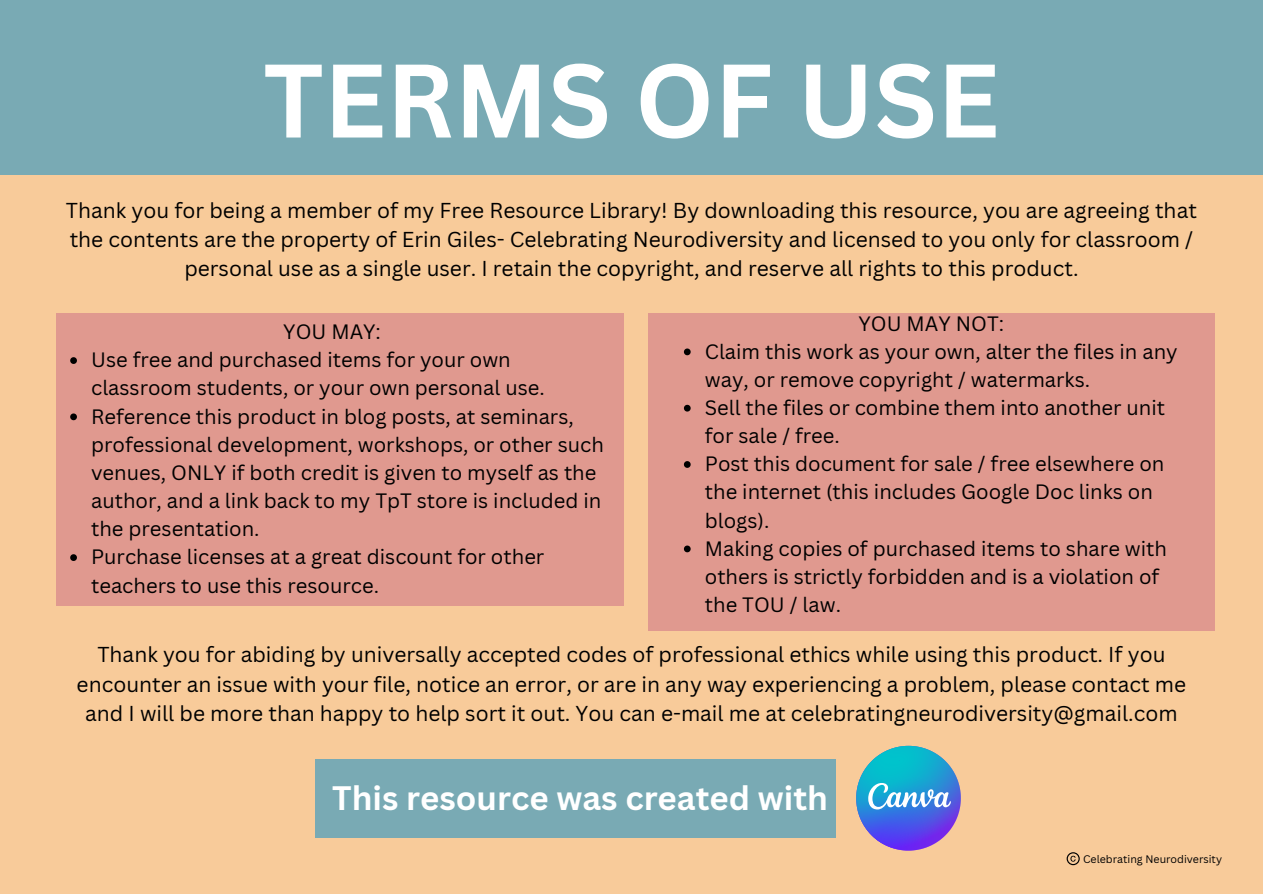
<style>
.page{position:relative;width:1263px;height:894px;background:#fff}
.page>*{position:absolute;margin:0;border:0;box-sizing:border-box;transform-origin:0 0}
.t1{font:700 102px "Canva Sans";color:#fff}
.t2{font:700 33px "Canva Sans";color:#fff}
.t3{font:21px/29.2px "Canva Sans";color:#000;text-align:center}
.t4{font:20.25px/28.2px "Canva Sans";color:#000}
.t5{font:10.65px "Canva Sans";color:#000}
</style>
<div class="page">
<div style="left:0;top:0;width:1263px;height:893px;background:#f8cb9a"></div>
<div style="left:0;top:0;width:1263px;height:174px;background:#79aab4"></div>
<svg style="left:1067px;top:852px;width:13px;height:12px"></svg>
<div style="left:57px;top:313px;width:567px;height:293px;background:#e0998f"></div>
<div style="left:648px;top:313px;width:567px;height:317px;background:#e0998f"></div>
<div style="left:315px;top:758px;width:521px;height:79px;background:#79aab4"></div>
<svg style="left:856px;top:745px;width:105px;height:105px"></svg>
<svg style="left:70px;top:357px;width:7px;height:7px"></svg>
<svg style="left:70px;top:413px;width:7px;height:7px"></svg>
<svg style="left:70px;top:554px;width:7px;height:7px"></svg>
<svg style="left:684px;top:348px;width:7px;height:7px"></svg>
<svg style="left:684px;top:404px;width:7px;height:7px"></svg>
<svg style="left:684px;top:461px;width:7px;height:6px"></svg>
<svg style="left:684px;top:545px;width:7px;height:7px"></svg>
<h4 class="t1" style="left:263px;top:28px;width:738px">TERMS OF USE</h4>
<h3 class="t3" style="left:66px;top:195px;width:1132px">Thank you for being a member of my Free Resource Library! By downloading this resource, you are agreeing that the contents are the property of Erin Giles- Celebrating Neurodiversity and licensed to you only for classroom / personal use as a single user. I retain the copyright, and reserve all rights to this product.</h3>
<p class="t4" style="left:858px;top:308px;width:147px">YOU MAY NOT:</p>
<p class="t4" style="left:705px;top:336px;width:474px">Claim this work as your own, alter the files in any way, or remove copyright / watermarks.</p>
<p class="t4" style="left:705px;top:393px;width:462px">Sell the files or combine them into another unit for sale / free.</p>
<p class="t4" style="left:705px;top:449px;width:461px">Post this document for sale / free elsewhere on the internet (this includes Google Doc links on blogs).</p>
<h4 class="t4" style="left:705px;top:533px;width:464px">Making copies of purchased items to share with others is strictly forbidden and is a violation of the TOU / law.</h4>
<h2 class="t3" style="left:77px;top:639px;width:1111px">Thank you for abiding by universally accepted codes of professional ethics while using this product. If you encounter an issue with your file, notice an error, or are in any way experiencing a problem, please contact me and I will be more than happy to help sort it out. You can e-mail me at celebratingneurodiversity@gmail.com</h2>
<p class="t4" style="left:283px;top:317px;width:99px">YOU MAY:</p>
<p class="t4" style="left:91px;top:345px;width:455px">Use free and purchased items for your own classroom students, or your own personal use.</p>
<p class="t4" style="left:91px;top:401px;width:514px">Reference this product in blog posts, at seminars, professional development, workshops, or other such venues, ONLY if both credit is given to myself as the author, and a link back to my TpT store is included in the presentation.</p>
<h3 class="t4" style="left:91px;top:542px;width:455px">Purchase licenses at a great discount for other teachers to use this resource.</h3>
<p class="t2" style="left:332px;top:774px;width:497px">This resource was created with</p>
<h1 class="t5" style="left:1083px;top:851px;width:140px">Celebrating Neurodiversity</h1>
</div>
